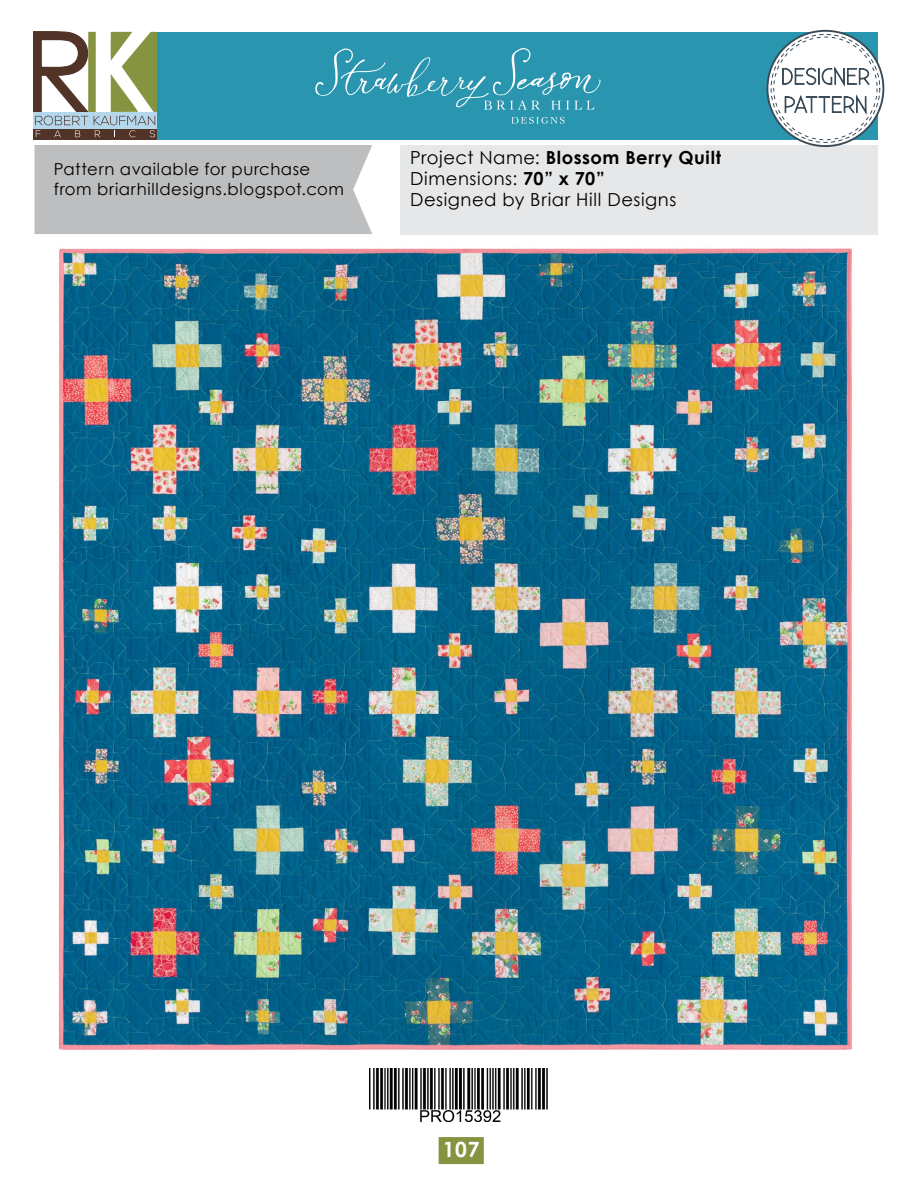
<style>
.page{position:relative;width:918px;height:1188px;background:#fff}
.page>*{position:absolute;margin:0;border:0;box-sizing:border-box;transform-origin:0 0}
.t1{font:700 21px "Century Gothic";color:#fff}
.t2{font:18px/21px "Century Gothic";letter-spacing:.03em;color:#000}
.t3{font:16.5px/19.8px "Century Gothic";letter-spacing:.035em;color:#000}
.s1{font-weight:700}
</style>
<div class="page">
<div style="left:439px;top:1137px;width:45px;height:27px;background:#869441"></div>
<img style="left:369px;top:1068px;width:179px;height:54px">
<img style="left:58px;top:248px;width:794px;height:802px">
<div style="left:35px;top:145px;width:337px;height:89px;background:#bcbec0"></div>
<div style="left:400px;top:145px;width:478px;height:89px;background:#e6e7e8"></div>
<div style="left:153px;top:32px;width:725px;height:107px;background:#2a95af"></div>
<svg style="left:34px;top:32px;width:123px;height:107px"></svg>
<svg style="left:767px;top:31px;width:116px;height:115px"></svg>
<div style="left:767px;top:30px;width:117px;height:117px;border:2px solid #3a4a57;border-radius:50%"></div>
<svg style="left:771px;top:34px;width:109px;height:108px"></svg>
<div style="left:774px;top:37px;width:103px;height:103px;background:#fff;border-radius:50%"></div>
<svg style="left:782px;top:66px;width:88px;height:51px"></svg>
<svg style="left:315px;top:48px;width:286px;height:62px"></svg>
<svg style="left:511px;top:117px;width:54px;height:7px"></svg>
<p class="t3" style="left:54px;top:159px;width:292px">Pattern available for purchase from briarhilldesigns.blogspot.com</p>
<p class="t2" style="left:410px;top:147px;width:313px">Project Name: <span class="s1">Blossom Berry Quilt<br></span>Dimensions: <span class="s1">70” x 70”<br></span>Designed by Briar Hill Designs</p>
<p class="t1" style="left:443px;top:1134px;width:38px">107</p>
</div>
